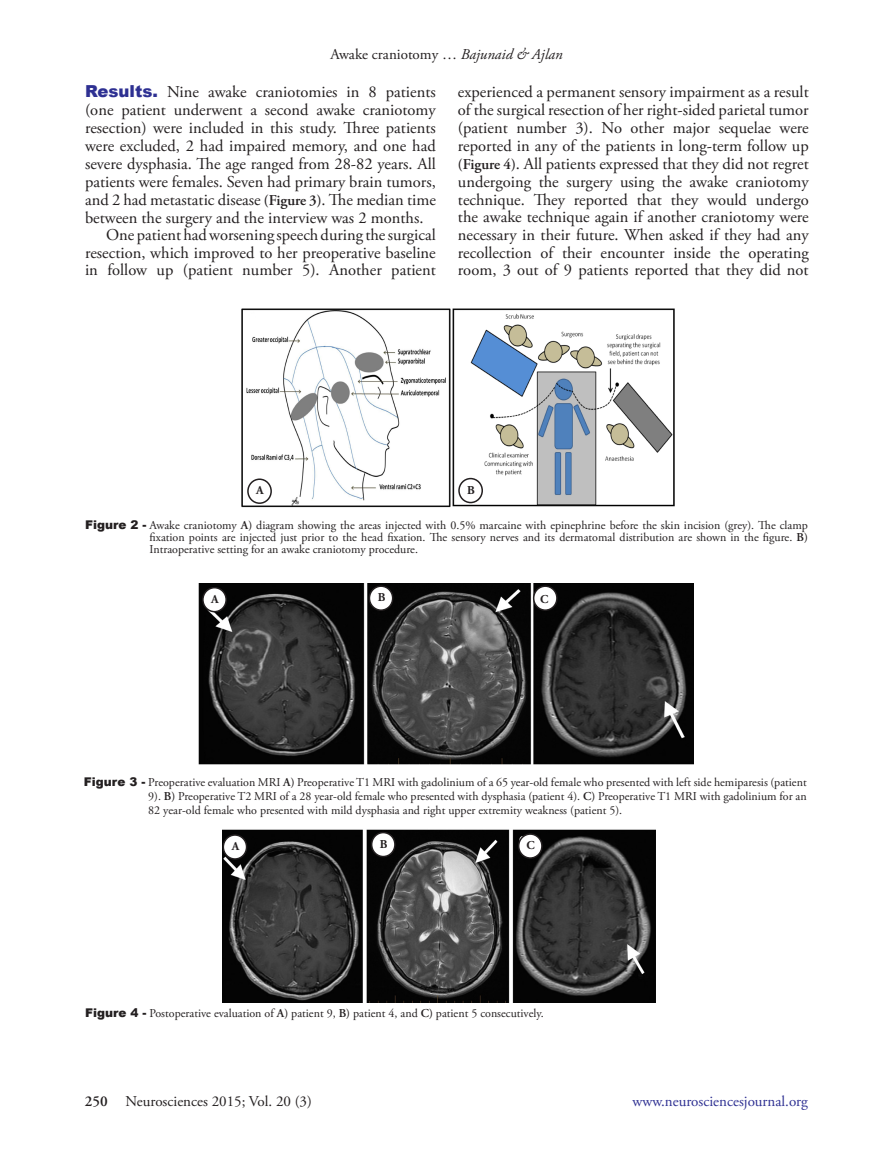
<style>
.page{position:relative;width:893px;height:1149px;background:#fff}
.page>*{position:absolute;margin:0;border:0;box-sizing:border-box;transform-origin:0 0}
.t1{font:16.5px/17.9px "Adobe Garamond Pro";color:#231f20;text-align:justify}
.t2{font:15px "Adobe Garamond Pro";color:#231f20}
.t3{font:15px "Adobe Garamond Pro";color:#2e3092}
.t4{font:600 15px "Adobe Garamond Pro";color:#231f20}
.t5{font:12px/12px "Adobe Garamond Pro";color:#231f20;text-align:justify}
.t6{font:700 12px "Adobe Garamond Pro";color:#231f20}
.s1{font-style:italic}
.s2{font-family:"Arial";font-weight:900;color:#2e3092}
.s3{font-weight:600;font-size:15px}
.s4{font-family:"Arial";font-weight:900}
.s5{font-weight:600}
</style>
<div class="page">
<img style="left:222px;top:829px;width:433px;height:173px">
<img style="left:241px;top:308px;width:434px;height:200px">
<img style="left:198px;top:583px;width:495px;height:181px">
<div style="left:203px;top:587px;width:23px;height:24px;background:#fff;border-radius:50%"></div>
<div style="left:202px;top:586px;width:25px;height:26px;border:2px solid #231f20;border-radius:50%"></div>
<div style="left:369px;top:586px;width:24px;height:24px;background:#fff;border-radius:50%"></div>
<div style="left:369px;top:585px;width:24px;height:25px;border:2px solid #231f20;border-radius:50%"></div>
<div style="left:534px;top:586px;width:23px;height:24px;background:#fff;border-radius:50%"></div>
<div style="left:533px;top:585px;width:25px;height:25px;border:2px solid #231f20;border-radius:50%"></div>
<div style="left:248px;top:479px;width:23px;height:24px;background:#fff;border-radius:50%"></div>
<div style="left:247px;top:478px;width:25px;height:26px;border:2px solid #231f20;border-radius:50%"></div>
<div style="left:459px;top:478px;width:23px;height:24px;background:#fff;border-radius:50%"></div>
<div style="left:458px;top:477px;width:25px;height:26px;border:2px solid #231f20;border-radius:50%"></div>
<div style="left:223px;top:834px;width:24px;height:24px;background:#fff;border-radius:50%"></div>
<div style="left:223px;top:834px;width:24px;height:25px;border:2px solid #231f20;border-radius:50%"></div>
<div style="left:372px;top:832px;width:23px;height:24px;background:#fff;border-radius:50%"></div>
<div style="left:371px;top:831px;width:25px;height:26px;border:2px solid #231f20;border-radius:50%"></div>
<div style="left:519px;top:833px;width:23px;height:24px;background:#fff;border-radius:50%"></div>
<div style="left:518px;top:833px;width:25px;height:25px;border:2px solid #231f20;border-radius:50%"></div>
<p class="t2" style="left:330px;top:45px;width:234px">Awake craniotomy … <span class="s1">Bajunaid &amp; Ajlan</span></p>
<p class="t1" style="left:85px;top:83px;width:352px"><span class="s2">Results.</span> Nine awake craniotomies in 8 patients (one patient underwent a second awake craniotomy resection) were included in this study. Three patients were excluded, 2 had impaired memory, and one had severe dysphasia. The age ranged from 28-82 years. All patients were females. Seven had primary brain tumors, and 2 had metastatic disease <span class="s3">(Figure 3)</span>. The median time between the surgery and the interview was 2 months.</p>
<p class="t1" style="left:85px;top:227px;width:352px;text-indent:21px">One patient had worsening speech during the surgical resection, which improved to her preoperative baseline in follow up (patient number 5). Another patient</p>
<p class="t1" style="left:458px;top:83px;width:352px">experienced a permanent sensory impairment as a result of the surgical resection of her right-sided parietal tumor (patient number 3). No other major sequelae were reported in any of the patients in long-term follow up <span class="s3">(Figure 4)</span>. All patients expressed that they did not regret undergoing the surgery using the awake craniotomy technique. They reported that they would undergo the awake technique again if another craniotomy were necessary in their future. When asked if they had any recollection of their encounter inside the operating room, 3 out of 9 patients reported that they did not</p>
<p class="t6" style="left:256px;top:483px;width:9px">A</p>
<p class="t6" style="left:467px;top:482px;width:9px">B</p>
<p class="t5" style="left:150px;top:519px;width:660px;text-indent:-64px"><span class="s4">Figure 2 -</span> Awake craniotomy <span class="s5">A)</span> diagram showing the areas injected with 0.5% marcaine with epinephrine before the skin incision (grey). The clamp fixation points are injected just prior to the head fixation. The sensory nerves and its dermatomal distribution are shown in the figure. <span class="s5">B)<br></span>Intraoperative setting for an awake craniotomy procedure.</p>
<p class="t6" style="left:211px;top:591px;width:9px">A</p>
<p class="t6" style="left:378px;top:590px;width:9px">B</p>
<p class="t6" style="left:540px;top:591px;width:10px">C</p>
<p class="t5" style="left:148px;top:775px;width:660px;line-height:14px;text-indent:-65px"><span class="s4">Figure 3 -</span> Preoperative evaluation MRI <span class="s5">A)</span> Preoperative T1 MRI with gadolinium of a 65 year-old female who presented with left side hemiparesis (patient 9). <span class="s5">B)</span> Preoperative T2 MRI of a 28 year-old female who presented with dysphasia (patient 4). <span class="s5">C)</span> Preoperative T1 MRI with gadolinium for an 82 year-old female who presented with mild dysphasia and right upper extremity weakness (patient 5).</p>
<p class="t6" style="left:232px;top:839px;width:9px">A</p>
<p class="t6" style="left:380px;top:836px;width:9px">B</p>
<p class="t6" style="left:527px;top:838px;width:10px">C</p>
<p class="t5" style="left:85px;top:1007px;width:460px"><span class="s4">Figure 4 -</span> Postoperative evaluation of <span class="s5">A)</span> patient 9, <span class="s5">B)</span> patient 4, and <span class="s5">C)</span> patient 5 consecutively.</p>
<p class="t4" style="left:85px;top:1092px;width:24px">250</p>
<p class="t2" style="left:126px;top:1091px;width:188px">Neurosciences 2015; Vol. 20 (3)</p>
<p class="t3" style="left:633px;top:1091px;width:177px">www.neurosciencesjournal.org</p>
</div>
